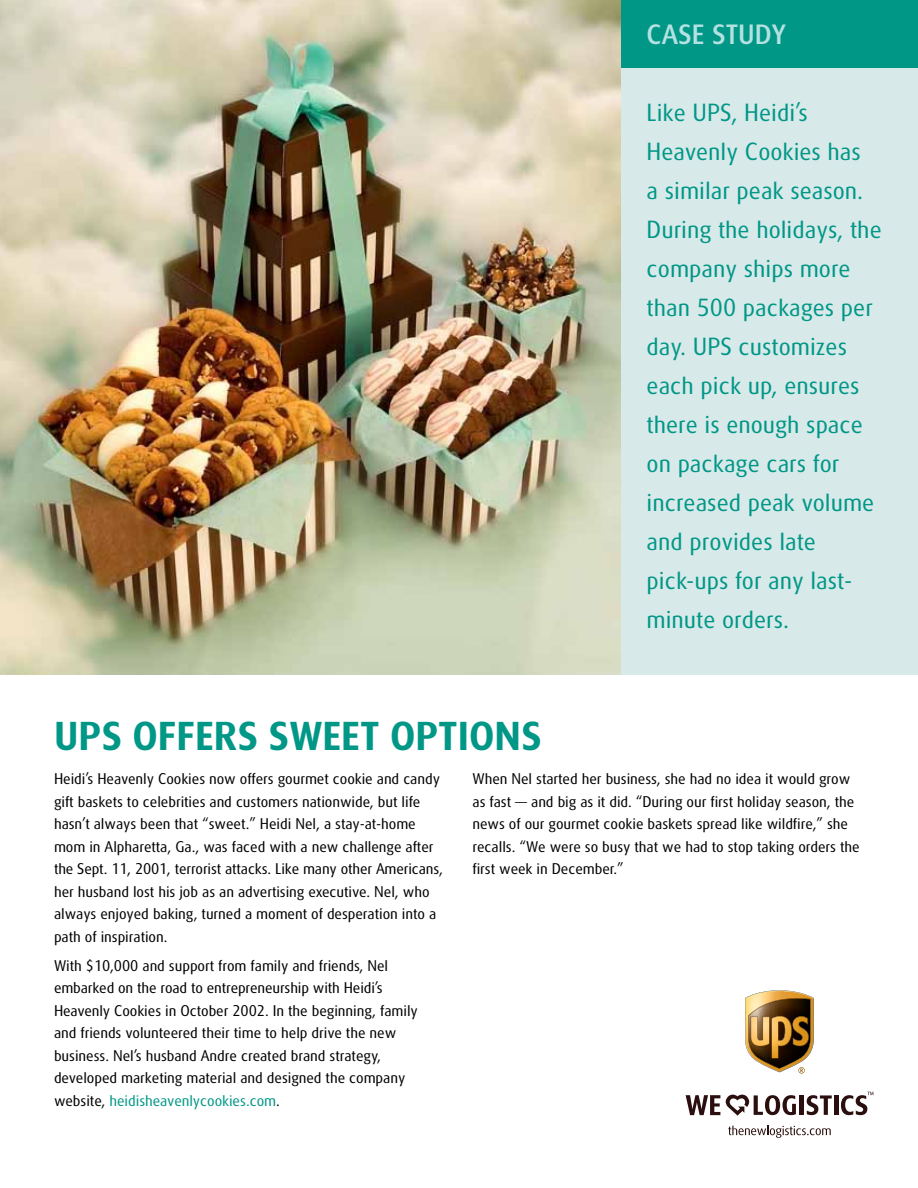
<style>
.page{position:relative;width:918px;height:1188px;background:#fff}
.page>*{position:absolute;margin:0;border:0;box-sizing:border-box;transform-origin:0 0}
.t1{font:700 39px "UPS Sans";color:#009787}
.t2{font:500 27px "UPS Sans";color:#b5e1e1}
.t3{font:24px/39px "UPS Sans";color:#009787}
.t4{font:15px/22.5px "UPS Sans";letter-spacing:-.005em;color:#000}
.s1{color:#009787}
</style>
<div class="page">
<svg style="left:686px;top:1095px;width:34px;height:20px"></svg>
<svg style="left:726px;top:1095px;width:70px;height:21px"></svg>
<hr style="left:799px;top:1095px;width:4px;height:20px;background:#2b0f0f">
<svg style="left:807px;top:1095px;width:25px;height:20px"></svg>
<div style="left:834px;top:1095px;width:5px;height:20px;background:#2b0f0f"></div>
<svg style="left:841px;top:1092px;width:32px;height:23px"></svg>
<svg style="left:728px;top:1126px;width:103px;height:12px"></svg>
<img style="left:745px;top:990px;width:69px;height:84px">
<img style="left:0;top:0;width:621px;height:675px">
<div style="left:621px;top:0;width:297px;height:675px;background:#d8e9e9"></div>
<div style="left:621px;top:0;width:297px;height:68px;background:#009787"></div>
<h2 class="t2" style="left:647px;top:19px;width:141px">CASE STUDY</h2>
<h1 class="t1" style="left:54px;top:713px;width:489px">UPS OFFERS SWEET OPTIONS</h1>
<p class="t3" style="left:647px;top:93px;width:237px">Like UPS, Heidi’s<br>Heavenly Cookies has<br>a similar peak season.<br>During the holidays, the company ships more than 500 packages per day. UPS customizes each pick up, ensures there is enough space on package cars for increased peak volume and provides late pick-ups for any last&shy;minute orders.</p>
<p class="t4" style="left:54px;top:768px;width:391px">Heidi’s Heavenly Cookies now offers gourmet cookie and candy gift baskets to celebrities and customers nationwide, but life hasn’t always been that “sweet.” Heidi Nel, a stay-at-home mom in Alpharetta, Ga., was faced with a new challenge after the Sept. 11, 2001, terrorist attacks. Like many other Americans, her husband lost his job as an advertising executive. Nel, who always enjoyed baking, turned a moment of desperation into a path of inspiration.</p>
<p class="t4" style="left:54px;top:954px;width:365px">With $10,000 and support from family and friends, Nel embarked on the road to entrepreneurship with Heidi’s Heavenly Cookies in October 2002. In the beginning, family and friends volunteered their time to help drive the new business. Nel’s husband Andre created brand strategy, developed marketing material and designed the company website, <span class="s1">heidisheavenlycookies.com</span>.</p>
<p class="t4" style="left:472px;top:768px;width:389px">When Nel started her business, she had no idea it would grow as fast — and big as it did. “During our first holiday season, the news of our gourmet cookie baskets spread like wildfire,” she recalls. “We were so busy that we had to stop taking orders the first week in December.”</p>
</div>
